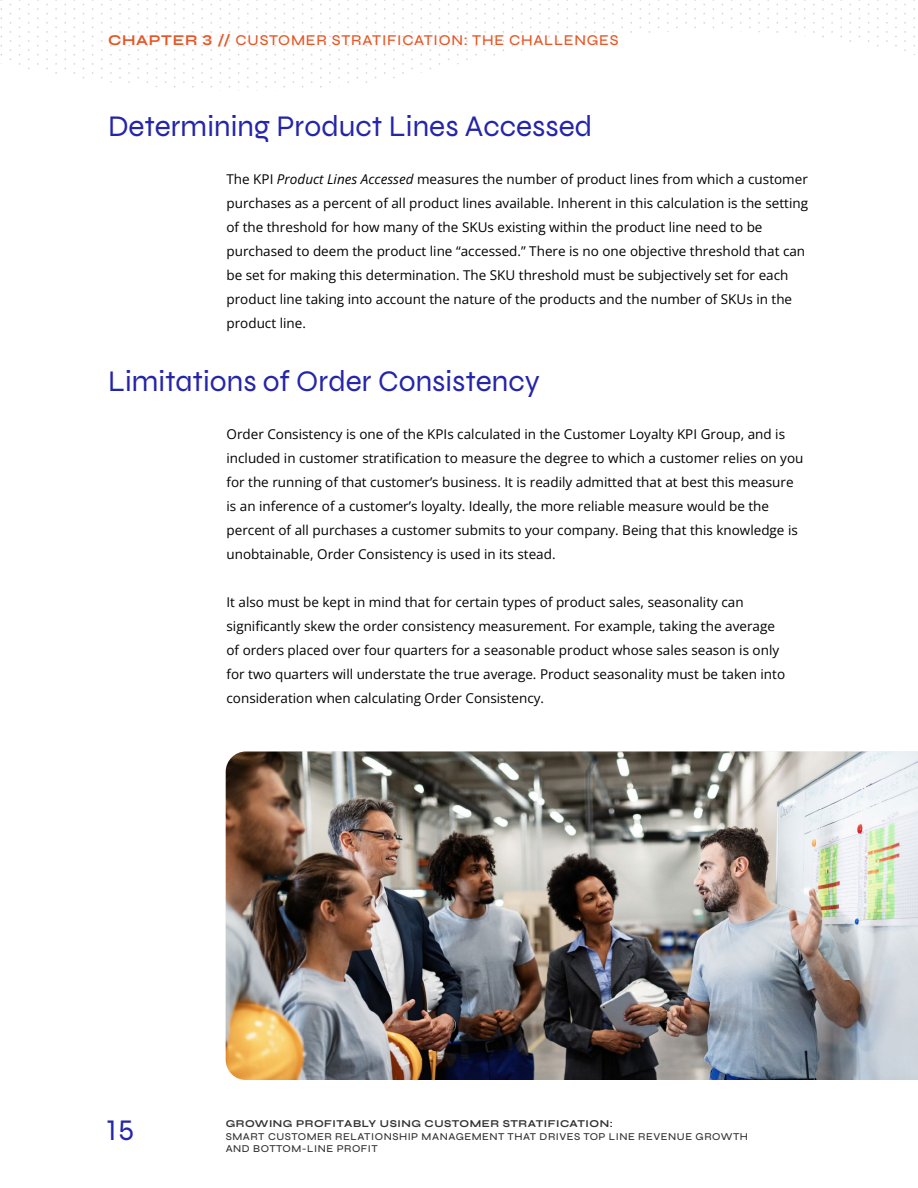
<style>
.page{position:relative;width:918px;height:1188px;background:#fff}
.page>*{position:absolute;margin:0;border:0;box-sizing:border-box;transform-origin:0 0}
.t1{font:30px "Syne";color:#2525aa}
.t2{font:500 15px "Syne";letter-spacing:.05em;color:#e95625}
.t3{font:13.5px/24px "Open Sans";color:#000}
.t4{font:500 10.5px/12.6px "Syne";letter-spacing:.05em;color:#333}
.t5{font:700 10.5px "Syne";letter-spacing:.05em;color:#333}
.s1{font-weight:700}
.s2{font-style:italic}
</style>
<div class="page">
<svg style="left:0;top:0;width:915px;height:91px"></svg>
<img style="left:226px;top:752px;width:692px;height:328px">
<p class="t2" style="left:108px;top:30px;width:512px"><span class="s1">CHAPTER 3 //</span> CUSTOMER STRATIFICATION: THE CHALLENGES</p>
<h1 class="t1" style="left:108px;top:107px;width:486px">Determining Product Lines Accessed</h1>
<p class="t3" style="left:226px;top:167px;width:583px">The KPI <span class="s2">Product Lines Accessed</span> measures the number of product lines from which a customer purchases as a percent of all product lines available. Inherent in this calculation is the setting of the threshold for how many of the SKUs existing within the product line need to be purchased to deem the product line “accessed.” There is no one objective threshold that can be set for making this determination. The SKU threshold must be subjectively set for each product line taking into account the nature of the products and the number of SKUs in the product line.</p>
<h1 class="t1" style="left:108px;top:362px;width:433px">Limitations of Order Consistency</h1>
<p class="t3" style="left:226px;top:422px;width:578px">Order Consistency is one of the KPIs calculated in the Customer Loyalty KPI Group, and is included in customer stratification to measure the degree to which a customer relies on you for the running of that customer’s business. It is readily admitted that at best this measure is an inference of a customer’s loyalty. Ideally, the more reliable measure would be the percent of all purchases a customer submits to your company. Being that this knowledge is unobtainable, Order Consistency is used in its stead.</p>
<p class="t3" style="left:226px;top:590px;width:560px">It also must be kept in mind that for certain types of product sales, seasonality can significantly skew the order consistency measurement. For example, taking the average of orders placed over four quarters for a seasonable product whose sales season is only for two quarters will understate the true average. Product seasonality must be taken into consideration when calculating Order Consistency.</p>
<h1 class="t1" style="left:107px;top:1112px;width:29px">15</h1>
<p class="t5" style="left:226px;top:1117px;width:389px">GROWING PROFITABLY USING CUSTOMER STRATIFICATION:</p>
<p class="t4" style="left:226px;top:1130px;width:524px">SMART CUSTOMER RELATIONSHIP MANAGEMENT THAT DRIVES TOP LINE REVENUE GROWTH<br>AND BOTTOM-LINE PROFIT</p>
</div>
